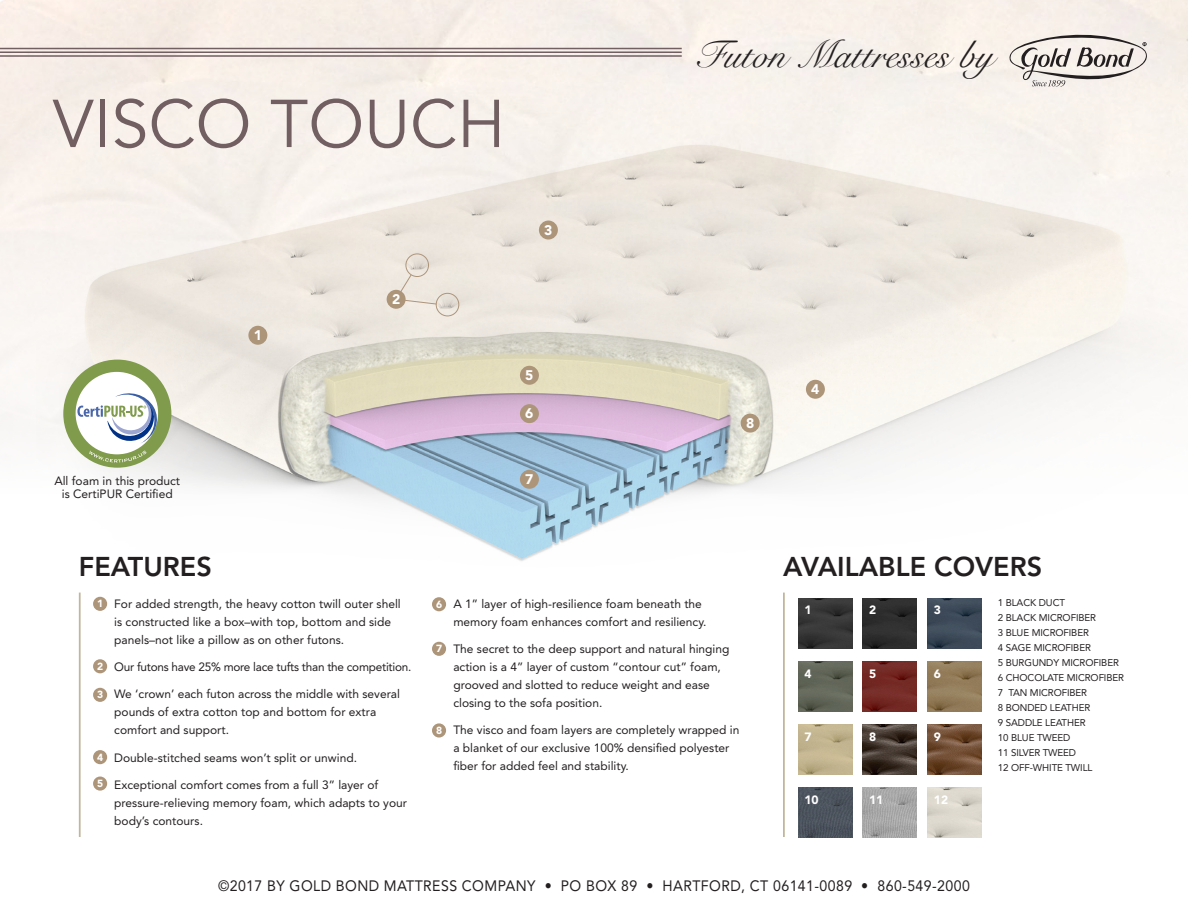
<style>
.page{position:relative;width:1188px;height:918px;background:#fff}
.page>*{position:absolute;margin:0;border:0;box-sizing:border-box;transform-origin:0 0}
.BED_NAME{font:66.9px "Avenir";color:#715f62}
.t1{font:38.4px "Snell Roundhand";color:#231f20}
.Sub_Head{font:800 27px "Avenir";color:#231f20}
.t2{font:15px "Avenir";letter-spacing:.03em;color:#231f20;scale:.94 1}
.t3{font:900 13.8px "Avenir";color:#fff}
.Body_Copy{font:12px/18px "Avenir";color:#231f20}
.Body_Copy-2{font:12px "Avenir";letter-spacing:-.02em;color:#231f20}
.Body_Copy-3{font:900 12px "Avenir";color:#fff}
.t4{font:900 10.35px "Avenir";color:#fff}
.COVERS{font:9.75px "Avenir";letter-spacing:-.01em;color:#231f20}
</style>
<div class="page">
<img style="left:0;top:0;width:1188px;height:701px">
<div style="left:248px;top:326px;width:19px;height:19px;background:#ad957a;border-radius:50%"></div>
<div style="left:539px;top:221px;width:19px;height:19px;background:#ad957a;border-radius:50%"></div>
<div style="left:93px;top:597px;width:14px;height:14px;background:#ad957a;border-radius:50%"></div>
<div style="left:93px;top:659px;width:14px;height:14px;background:#ad957a;border-radius:50%"></div>
<div style="left:93px;top:688px;width:14px;height:14px;background:#ad957a;border-radius:50%"></div>
<hr style="left:79px;top:593px;width:2px;height:244px;background:#c2b59c">
<hr style="left:783px;top:593px;width:2px;height:244px;background:#c2b59c">
<div style="left:406px;top:254px;width:23px;height:23px;border:1px solid #ad957a;border-radius:50%"></div>
<div style="left:436px;top:293px;width:23px;height:23px;border:1px solid #ad957a;border-radius:50%"></div>
<svg style="left:395px;top:274px;width:42px;height:31px"></svg>
<div style="left:387px;top:290px;width:19px;height:19px;background:#ad957a;border-radius:50%"></div>
<img style="left:798px;top:599px;width:54px;height:50px">
<img style="left:798px;top:661px;width:54px;height:50px">
<img style="left:798px;top:725px;width:54px;height:50px">
<img style="left:798px;top:787px;width:54px;height:50px">
<img style="left:863px;top:599px;width:54px;height:50px">
<img style="left:863px;top:661px;width:54px;height:50px">
<img style="left:863px;top:725px;width:54px;height:50px">
<img style="left:863px;top:787px;width:54px;height:50px">
<img style="left:927px;top:599px;width:54px;height:50px">
<img style="left:927px;top:661px;width:54px;height:50px">
<img style="left:927px;top:725px;width:54px;height:50px">
<img style="left:927px;top:787px;width:54px;height:50px">
<div style="left:806px;top:380px;width:19px;height:19px;background:#ad957a;border-radius:50%"></div>
<div style="left:741px;top:414px;width:19px;height:19px;background:#ad957a;border-radius:50%"></div>
<div style="left:520px;top:366px;width:19px;height:19px;background:#ad957a;border-radius:50%"></div>
<div style="left:520px;top:404px;width:19px;height:19px;background:#ad957a;border-radius:50%"></div>
<div style="left:520px;top:470px;width:19px;height:19px;background:#ad957a;border-radius:50%"></div>
<div style="left:432px;top:597px;width:14px;height:14px;background:#ad957a;border-radius:50%"></div>
<div style="left:432px;top:642px;width:14px;height:14px;background:#ad957a;border-radius:50%"></div>
<div style="left:432px;top:723px;width:14px;height:15px;background:#ad957a;border-radius:50%"></div>
<div style="left:93px;top:750px;width:14px;height:14px;background:#ad957a;border-radius:50%"></div>
<div style="left:93px;top:777px;width:14px;height:14px;background:#ad957a;border-radius:50%"></div>
<svg style="left:1008px;top:31px;width:140px;height:56px;background:#d0cac6"></svg>
<hr style="left:0;top:55px;width:682px;height:2px;background:#715f62">
<hr style="left:0;top:51px;width:682px;height:2px;background:#715f62">
<hr style="left:0;top:48px;width:682px;height:1px;background:#715f62">
<div style="left:63px;top:360px;width:108px;height:108px;background:#809b4c;border-radius:50%"></div>
<div style="left:76px;top:372px;width:82px;height:82px;background:#fff;border-radius:50%"></div>
<svg style="left:89px;top:451px;width:57px;height:12px"></svg>
<svg style="left:77px;top:390px;width:82px;height:54px"></svg>
<p class="BED_NAME" style="left:53px;top:86px;width:454px">VISCO TOUCH</p>
<p class="Body_Copy" style="left:54px;top:474px;width:127px;line-height:13.5px;text-align:center">All foam in this product is CertiPUR Certified</p>
<p class="t3" style="left:254px;top:327px;width:10px">1</p>
<p class="t3" style="left:392px;top:291px;width:10px">2</p>
<p class="t3" style="left:544px;top:222px;width:10px">3</p>
<p class="t3" style="left:525px;top:367px;width:10px">5</p>
<p class="t3" style="left:525px;top:405px;width:10px">6</p>
<p class="t3" style="left:525px;top:471px;width:10px">7</p>
<h2 class="t1" style="left:695px;top:24px;width:300px">Futon Mattresses by</h2>
<p class="t3" style="left:746px;top:415px;width:10px">8</p>
<p class="t3" style="left:811px;top:381px;width:10px">4</p>
<p class="Sub_Head" style="left:79px;top:551px;width:135px">FEATURES</p>
<p class="t4" style="left:97px;top:598px;width:8px">1</p>
<p class="t4" style="left:97px;top:660px;width:8px">2</p>
<p class="t4" style="left:97px;top:689px;width:8px">3</p>
<p class="t4" style="left:97px;top:751px;width:8px">4</p>
<p class="t4" style="left:97px;top:777px;width:8px">5</p>
<p class="Body_Copy" style="left:114px;top:595px;width:288px">For added strength, the heavy cotton twill outer shell is constructed like a box–with top, bottom and side panels–not like a pillow as on other futons.</p>
<p class="Body_Copy-2" style="left:114px;top:660px;width:299px">Our futons have 25% more lace tufts than the competition.</p>
<p class="Body_Copy" style="left:114px;top:685px;width:287px">We ‘crown’ each futon across the middle with several pounds of extra cotton top and bottom for extra comfort and support.</p>
<p class="Body_Copy" style="left:114px;top:749px;width:244px">Double-stitched seams won’t split or unwind.</p>
<p class="Body_Copy" style="left:114px;top:776px;width:294px">Exceptional comfort comes from a full 3” layer of pressure-relieving memory foam, which adapts to your body’s contours.</p>
<p class="t4" style="left:436px;top:598px;width:8px">6</p>
<p class="t4" style="left:436px;top:643px;width:8px">7</p>
<p class="t4" style="left:436px;top:724px;width:8px">8</p>
<p class="Body_Copy" style="left:453px;top:595px;width:255px">A 1” layer of high-resilience foam beneath the memory foam enhances comfort and resiliency.</p>
<p class="Body_Copy" style="left:453px;top:640px;width:278px">The secret to the deep support and natural hinging action is a 4” layer of custom “contour cut” foam, grooved and slotted to reduce weight and ease closing to the sofa position.</p>
<p class="Body_Copy" style="left:453px;top:721px;width:288px">The visco and foam layers are completely wrapped in a blanket of our exclusive 100% densified polyester fiber for added feel and stability.</p>
<p class="Sub_Head" style="left:783px;top:551px;width:260px">AVAILABLE COVERS</p>
<p class="Body_Copy-3" style="left:804px;top:603px;width:9px">1</p>
<p class="Body_Copy-3" style="left:869px;top:603px;width:9px">2</p>
<p class="Body_Copy-3" style="left:934px;top:603px;width:9px">3</p>
<p class="COVERS" style="left:998px;top:597px;width:69px">1 BLACK DUCT</p>
<p class="COVERS" style="left:998px;top:612px;width:100px">2 BLACK MICROFIBER</p>
<p class="COVERS" style="left:998px;top:627px;width:93px">3 BLUE MICROFIBER</p>
<p class="COVERS" style="left:998px;top:642px;width:95px">4 SAGE MICROFIBER</p>
<p class="COVERS" style="left:998px;top:657px;width:123px">5 BURGUNDY MICROFIBER</p>
<p class="COVERS" style="left:998px;top:672px;width:128px">6 CHOCOLATE MICROFIBER</p>
<p class="COVERS" style="left:998px;top:687px;width:91px">7 TAN MICROFIBER</p>
<p class="COVERS" style="left:998px;top:702px;width:94px">8 BONDED LEATHER</p>
<p class="COVERS" style="left:998px;top:717px;width:89px">9 SADDLE LEATHER</p>
<p class="COVERS" style="left:998px;top:732px;width:74px">10 BLUE TWEED</p>
<p class="COVERS" style="left:998px;top:747px;width:80px">11 SILVER TWEED</p>
<p class="COVERS" style="left:998px;top:762px;width:96px">12 OFF-WHITE TWILL</p>
<p class="Body_Copy-3" style="left:804px;top:666px;width:9px">4</p>
<p class="Body_Copy-3" style="left:869px;top:666px;width:9px">5</p>
<p class="Body_Copy-3" style="left:934px;top:666px;width:9px">6</p>
<p class="Body_Copy-3" style="left:804px;top:730px;width:9px">7</p>
<p class="Body_Copy-3" style="left:869px;top:730px;width:9px">8</p>
<p class="Body_Copy-3" style="left:934px;top:730px;width:9px">9</p>
<p class="Body_Copy-3" style="left:804px;top:792px;width:16px">10</p>
<p class="Body_Copy-3" style="left:869px;top:792px;width:16px">11</p>
<p class="Body_Copy-3" style="left:934px;top:792px;width:16px">12</p>
<p class="t2" style="left:218px;top:877px;width:801px">©2017 BY GOLD BOND MATTRESS COMPANY • PO BOX 89 • HARTFORD, CT 06141-0089 • 860-549-2000</p>
</div>
